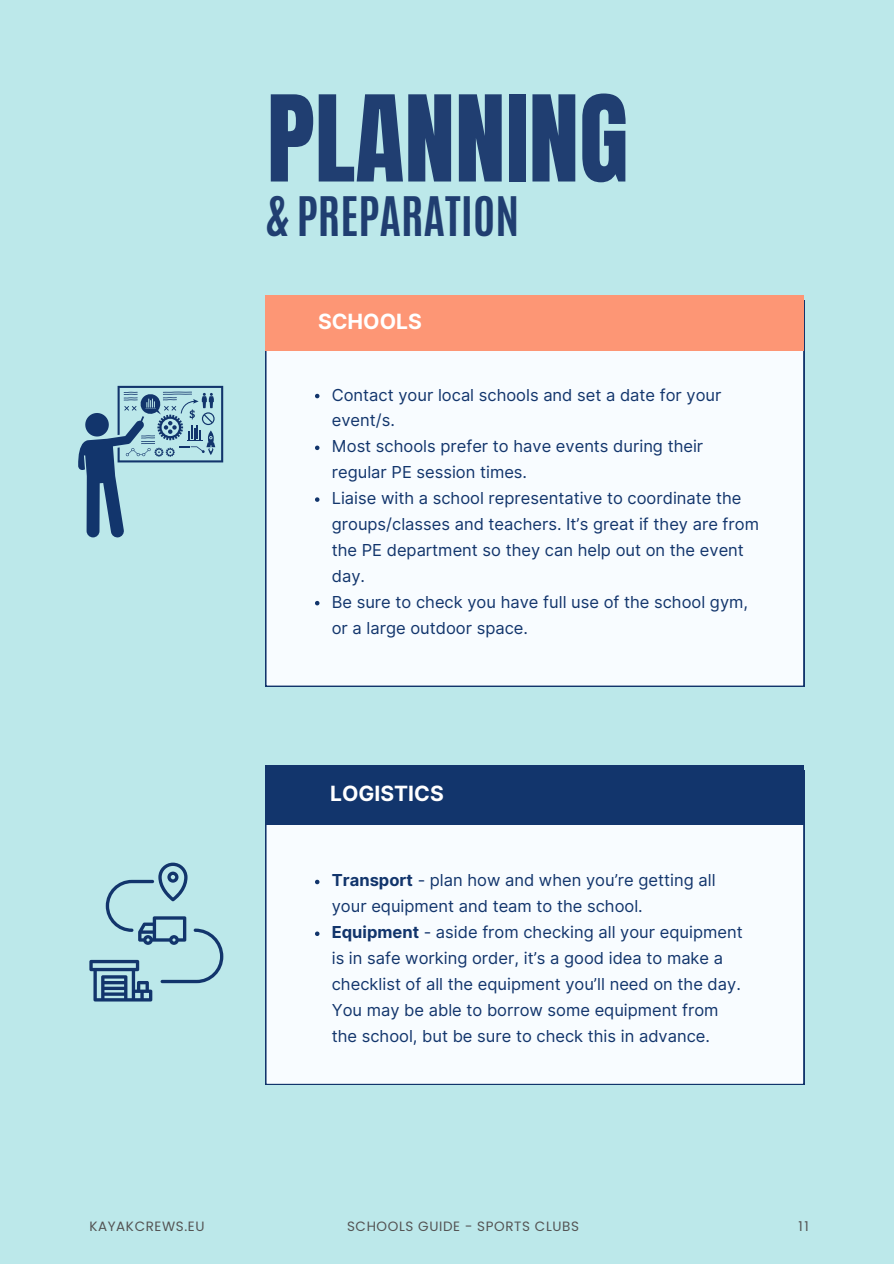
<style>
.page{position:relative;width:894px;height:1264px;background:#fff}
.page>*{position:absolute;margin:0;border:0;box-sizing:border-box;transform-origin:0 0}
.t1{font:101.4px "Anton";color:#203e71}
.t2{font:700 45.45px "Antonio";color:#203e71}
.t3{font:700 21px "Inter";color:#fff}
.t4{font:16.5px/25.8px "Inter";color:#12356c}
.t5{font:13.5px "Poppins";letter-spacing:.045em;color:#545454}
.s1{font-weight:700}
</style>
<div class="page">
<div style="left:0;top:0;width:893px;height:1263px;background:#bce8ea"></div>
<div style="left:265px;top:350px;width:539px;height:336px;background:#f8fcff"></div>
<div style="left:265px;top:295px;width:539px;height:55px;background:#fd9675"></div>
<div style="left:265px;top:824px;width:539px;height:260px;background:#f8fcff"></div>
<div style="left:265px;top:765px;width:539px;height:59px;background:#12356c"></div>
<svg style="left:78px;top:386px;width:145px;height:152px"></svg>
<svg style="left:89px;top:862px;width:134px;height:139px"></svg>
<svg style="left:315px;top:394px;width:4px;height:4px"></svg>
<svg style="left:315px;top:445px;width:4px;height:5px"></svg>
<svg style="left:315px;top:497px;width:4px;height:5px"></svg>
<svg style="left:315px;top:601px;width:4px;height:4px"></svg>
<svg style="left:315px;top:879px;width:4px;height:5px"></svg>
<svg style="left:315px;top:931px;width:4px;height:5px"></svg>
<p class="t1" style="left:267px;top:66px;width:363px">PLANNING</p>
<h3 class="t2" style="left:265px;top:184px;width:255px">&amp; PREPARATION</h3>
<p class="t3" style="left:318px;top:309px;width:105px">SCHOOLS</p>
<h1 class="t4" style="left:332px;top:381px;width:391px">Contact your local schools and set a date for your event/s.</h1>
<h2 class="t4" style="left:332px;top:433px;width:373px">Most schools prefer to have events during their regular PE session times.</h2>
<h3 class="t4" style="left:332px;top:485px;width:428px">Liaise with a school representative to coordinate the groups/classes and teachers. It’s great if they are from the PE department so they can help out on the event day.</h3>
<p class="t4" style="left:332px;top:588px;width:418px">Be sure to check you have full use of the school gym, or a large outdoor space.</p>
<p class="t3" style="left:330px;top:780px;width:115px">LOGISTICS</p>
<p class="t4" style="left:332px;top:867px;width:385px"><span class="s1">Transport</span> - plan how and when you’re getting all your equipment and team to the school.</p>
<p class="t4" style="left:332px;top:919px;width:412px"><span class="s1">Equipment</span> - aside from checking all your equipment is in safe working order, it’s a good idea to make a checklist of all the equipment you’ll need on the day.<br>You may be able to borrow some equipment from the school, but be sure to check this in advance.</p>
<p class="t5" style="left:89px;top:1217px;width:117px">KAYAKCREWS.EU</p>
<p class="t5" style="left:347px;top:1217px;width:233px">SCHOOLS GUIDE - SPORTS CLUBS</p>
<p class="t5" style="left:798px;top:1217px;width:12px">11</p>
</div>
